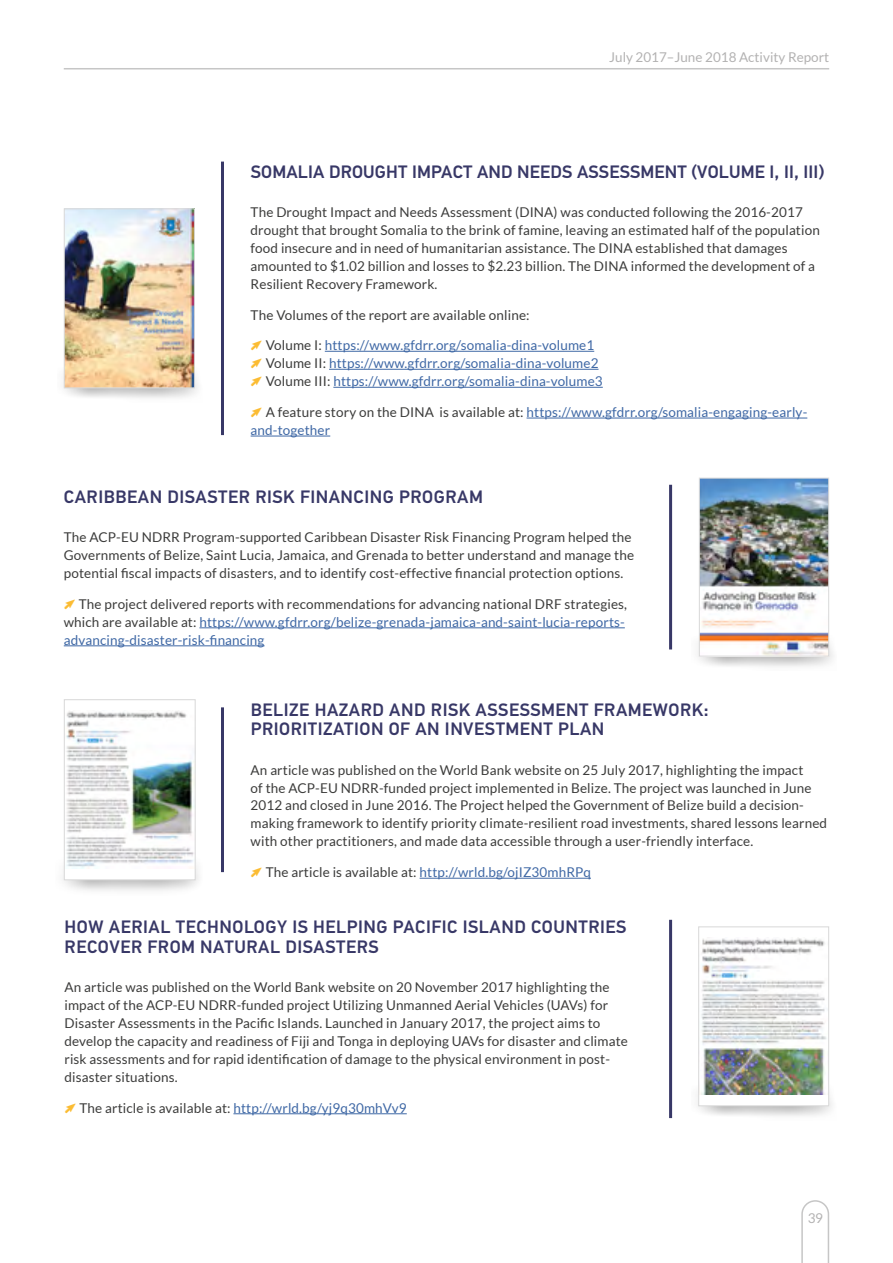
<style>
.page{position:relative;width:893px;height:1263px;background:#fff}
.page>*{position:absolute;margin:0;border:0;box-sizing:border-box;transform-origin:0 0}
.t1{font:500 18px/19.5px "PF Din Text Pro";letter-spacing:.03em;color:#383867}
.t2{font:500 18px "PF Din Text Pro";letter-spacing:.01em;color:#383867}
.t3{font:13.5px/18px "Lato";letter-spacing:.01em;color:#3c3c3b}
.t4{font:13.5px/18px "Lato";letter-spacing:.01em;color:#3f68a5}
.t5{font:13.5px "Lato";color:#b3b2b2}
.s1{font-family:"PF Din Text Pro";color:#fbbc33}
.s2{color:#3c3c3b}
</style>
<div class="page">
<hr style="left:325px;top:351px;width:269px;height:1px;background:#3f68a5">
<hr style="left:329px;top:369px;width:269px;height:1px;background:#3f68a5">
<hr style="left:333px;top:387px;width:270px;height:1px;background:#3f68a5">
<hr style="left:527px;top:418px;width:280px;height:1px;background:#3f68a5">
<hr style="left:251px;top:436px;width:79px;height:1px;background:#3f68a5">
<div style="left:57px;top:363px;width:146px;height:39px;background:#000;opacity:.75"></div>
<img style="left:66px;top:210px;width:127px;height:176px">
<div style="left:64px;top:208px;width:131px;height:180px;border:1px solid #dadada"></div>
<hr style="left:221px;top:162px;width:3px;height:273px;background:#383867">
<hr style="left:669px;top:485px;width:3px;height:164px;background:#383867">
<hr style="left:221px;top:707px;width:3px;height:165px;background:#383867">
<hr style="left:669px;top:920px;width:3px;height:198px;background:#383867">
<hr style="left:199px;top:627px;width:426px;height:1px;background:#3f68a5">
<hr style="left:64px;top:645px;width:200px;height:1px;background:#3f68a5">
<hr style="left:420px;top:878px;width:171px;height:1px;background:#3f68a5">
<div style="left:691px;top:632px;width:145px;height:39px;background:#000;opacity:.75"></div>
<img style="left:701px;top:480px;width:126px;height:175px">
<div style="left:699px;top:478px;width:130px;height:179px;border:1px solid #dadada"></div>
<div style="left:56px;top:853px;width:148px;height:42px;background:#000;opacity:.75"></div>
<div style="left:64px;top:700px;width:131px;height:180px;background:#fff"></div>
<img style="left:66px;top:711px;width:128px;height:158px">
<div style="left:64px;top:699px;width:132px;height:181px;border:1px solid #dadada"></div>
<hr style="left:233px;top:1113px;width:174px;height:1px;background:#3f68a5">
<div style="left:692px;top:1081px;width:145px;height:39px;background:#000;opacity:.75"></div>
<div style="left:699px;top:927px;width:130px;height:179px;background:#fff"></div>
<img style="left:700px;top:938px;width:127px;height:157px">
<div style="left:698px;top:926px;width:131px;height:180px;border:1px solid #dadada"></div>
<svg style="left:801px;top:1200px;width:29px;height:63px"></svg>
<hr style="left:64px;top:68px;width:765px;height:1px;background:#c6c6c6">
<p class="t5" style="left:609px;top:50px;width:222px">July 2017–June 2018 Activity Report</p>
<h1 class="t2" style="left:251px;top:161px;width:575px">SOMALIA DROUGHT IMPACT AND NEEDS ASSESSMENT (VOLUME I, II, III)</h1>
<p class="t3" style="left:251px;top:203px;width:571px">The Drought Impact and Needs Assessment (DINA) was conducted following the 2016-2017 drought that brought Somalia to the brink of famine, leaving an estimated half of the population food insecure and in need of humanitarian assistance. The DINA established that damages amounted to $1.02 billion and losses to $2.23 billion. The DINA informed the development of a Resilient Recovery Framework.</p>
<p class="t3" style="left:251px;top:306px;width:280px">The Volumes of the report are available online:</p>
<p class="t4" style="left:251px;top:336px;width:354px"><span class="s1">y</span> <span class="s2">Volume I:</span> https://www.gfdrr.org/somalia-dina-volume1 <span class="s1">y</span> <span class="s2">Volume II:</span> https://www.gfdrr.org/somalia-dina-volume2 <span class="s1">y</span> <span class="s2">Volume III:</span> https://www.gfdrr.org/somalia-dina-volume3</p>
<p class="t4" style="left:251px;top:403px;width:558px"><span class="s1">y</span> <span class="s2">A feature story on the DINA is available at:</span> https://www.gfdrr.org/somalia-engaging-early&shy;and-together</p>
<h1 class="t1" style="left:64px;top:487px;width:420px">CARIBBEAN DISASTER RISK FINANCING PROGRAM</h1>
<p class="t3" style="left:64px;top:528px;width:572px">The ACP-EU NDRR Program-supported Caribbean Disaster Risk Financing Program helped the<br>Governments of Belize, Saint Lucia, Jamaica, and Grenada to better understand and manage the potential fiscal impacts of disasters, and to identify cost-effective financial protection options.</p>
<p class="t4" style="left:64px;top:595px;width:565px"><span class="s1">y</span> <span class="s2">The project delivered reports with recommendations for advancing national DRF strategies, which are available at:</span> https://www.gfdrr.org/belize-grenada-jamaica-and-saint-lucia-reports&shy;advancing-disaster-risk-financing</p>
<h1 class="t1" style="left:251px;top:700px;width:459px">BELIZE HAZARD AND RISK ASSESSMENT FRAMEWORK:<br>PRIORITIZATION OF AN INVESTMENT PLAN</h1>
<p class="t3" style="left:251px;top:760px;width:578px">An article was published on the World Bank website on 25 July 2017, highlighting the impact<br>of the ACP-EU NDRR-funded project implemented in Belize. The project was launched in June 2012 and closed in June 2016. The Project helped the Government of Belize build a decision&shy;making framework to identify priority climate-resilient road investments, shared lessons learned with other practitioners, and made data accessible through a user-friendly interface.</p>
<p class="t4" style="left:251px;top:863px;width:342px"><span class="s1">y</span> <span class="s2">The article is available at:</span> http://wrld.bg/ojIZ30mhRPq</p>
<h1 class="t1" style="left:65px;top:918px;width:563px">HOW AERIAL TECHNOLOGY IS HELPING PACIFIC ISLAND COUNTRIES<br>RECOVER FROM NATURAL DISASTERS</h1>
<p class="t3" style="left:64px;top:978px;width:565px">An article was published on the World Bank website on 20 November 2017 highlighting the impact of the ACP-EU NDRR-funded project Utilizing Unmanned Aerial Vehicles (UAVs) for Disaster Assessments in the Pacific Islands. Launched in January 2017, the project aims to develop the capacity and readiness of Fiji and Tonga in deploying UAVs for disaster and climate risk assessments and for rapid identification of damage to the physical environment in post&shy;disaster situations.</p>
<p class="t4" style="left:64px;top:1099px;width:344px"><span class="s1">y</span> <span class="s2">The article is available at:</span> http://wrld.bg/yj9q30mhVv9</p>
<p class="t5" style="left:807px;top:1211px;width:17px">39</p>
</div>
